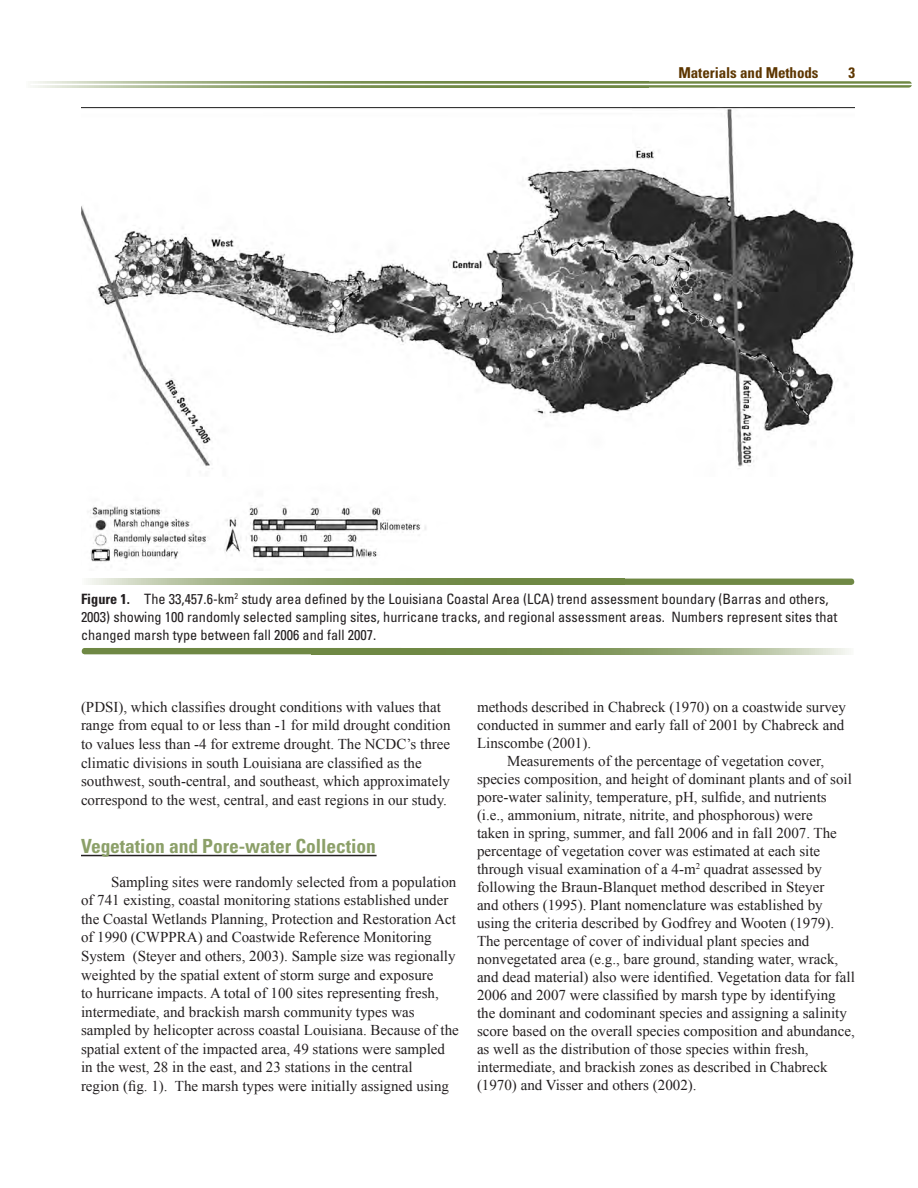
<style>
.page{position:relative;width:918px;height:1188px;background:#fff}
.page>*{position:absolute;margin:0;border:0;box-sizing:border-box;transform-origin:0 0}
.Heading_2{font:700 condensed 19.5px "Univers";letter-spacing:-.005em;color:#8ca069}
.Body_Text{font:15px/18px "Times New Roman";color:#231f20}
.t1{font:700 condensed 15px "Univers";letter-spacing:-.005em;color:#5d3600}
.FigureCaption{font:condensed 14.25px/18px "Univers";color:#231f20}
.s1{font-weight:700}
</style>
<div class="page">
<svg style="left:33px;top:81px;width:510px;height:7px"></svg>
<svg style="left:542px;top:81px;width:370px;height:7px"></svg>
<hr style="left:30px;top:84px;width:888px;height:1px;background:#fff">
<img style="left:81px;top:108px;width:774px;height:454px">
<svg style="left:88px;top:579px;width:445px;height:6px"></svg>
<div style="left:532px;top:579px;width:322px;height:6px;background:#6f8844;border-radius:3px"></div>
<svg style="left:403px;top:648px;width:446px;height:6px"></svg>
<div style="left:82px;top:648px;width:322px;height:6px;background:#6f8844;border-radius:3px"></div>
<hr style="left:81px;top:855px;width:296px;height:1px;background:#231f20">
<p class="t1" style="left:678px;top:63px;width:142px">Materials and Methods</p>
<p class="t1" style="left:848px;top:63px;width:8px">3</p>
<p class="FigureCaption" style="left:81px;top:589px;width:758px"><span class="s1">Figure 1.</span> The 33,457.6-km<sup>2</sup> study area defined by the Louisiana Coastal Area (LCA) trend assessment boundary (Barras and others,<br>2003) showing 100 randomly selected sampling sites, hurricane tracks, and regional assessment areas. Numbers represent sites that changed marsh type between fall 2006 and fall 2007.</p>
<p class="Body_Text" style="left:81px;top:697px;width:371px;line-height:18.6px">(PDSI), which classifies drought conditions with values that range from equal to or less than -1 for mild drought condition to values less than -4 for extreme drought. The NCDC’s three climatic divisions in south Louisiana are classified as the southwest, south-central, and southeast, which approximately correspond to the west, central, and east regions in our study.</p>
<p class="Heading_2" style="left:81px;top:834px;width:296px">Vegetation and Pore-water Collection</p>
<p class="Body_Text" style="left:81px;top:872px;width:379px;line-height:18.6px;text-indent:30px">Sampling sites were randomly selected from a population of 741 existing, coastal monitoring stations established under the Coastal Wetlands Planning, Protection and Restoration Act of 1990 (CWPPRA) and Coastwide Reference Monitoring System (Steyer and others, 2003). Sample size was regionally weighted by the spatial extent of storm surge and exposure<br>to hurricane impacts. A total of 100 sites representing fresh, intermediate, and brackish marsh community types was sampled by helicopter across coastal Louisiana. Because of the spatial extent of the impacted area, 49 stations were sampled in the west, 28 in the east, and 23 stations in the central<br>region (fig. 1). The marsh types were initially assigned using</p>
<p class="Body_Text" style="left:477px;top:698px;width:371px;text-align:justify">methods described in Chabreck (1970) on a coastwide survey conducted in summer and early fall of 2001 by Chabreck and Linscombe (2001).</p>
<p class="Body_Text" style="left:477px;top:752px;width:379px;text-indent:30px">Measurements of the percentage of vegetation cover, species composition, and height of dominant plants and of soil pore-water salinity, temperature, pH, sulfide, and nutrients (i.e., ammonium, nitrate, nitrite, and phosphorous) were<br>taken in spring, summer, and fall 2006 and in fall 2007. The percentage of vegetation cover was estimated at each site through visual examination of a 4-m<sup>2</sup> quadrat assessed by following the Braun-Blanquet method described in Steyer<br>and others (1995). Plant nomenclature was established by using the criteria described by Godfrey and Wooten (1979).<br>The percentage of cover of individual plant species and nonvegetated area (e.g., bare ground, standing water, wrack, and dead material) also were identified. Vegetation data for fall 2006 and 2007 were classified by marsh type by identifying the dominant and codominant species and assigning a salinity score based on the overall species composition and abundance, as well as the distribution of those species within fresh, intermediate, and brackish zones as described in Chabreck (1970) and Visser and others (2002).</p>
</div>
